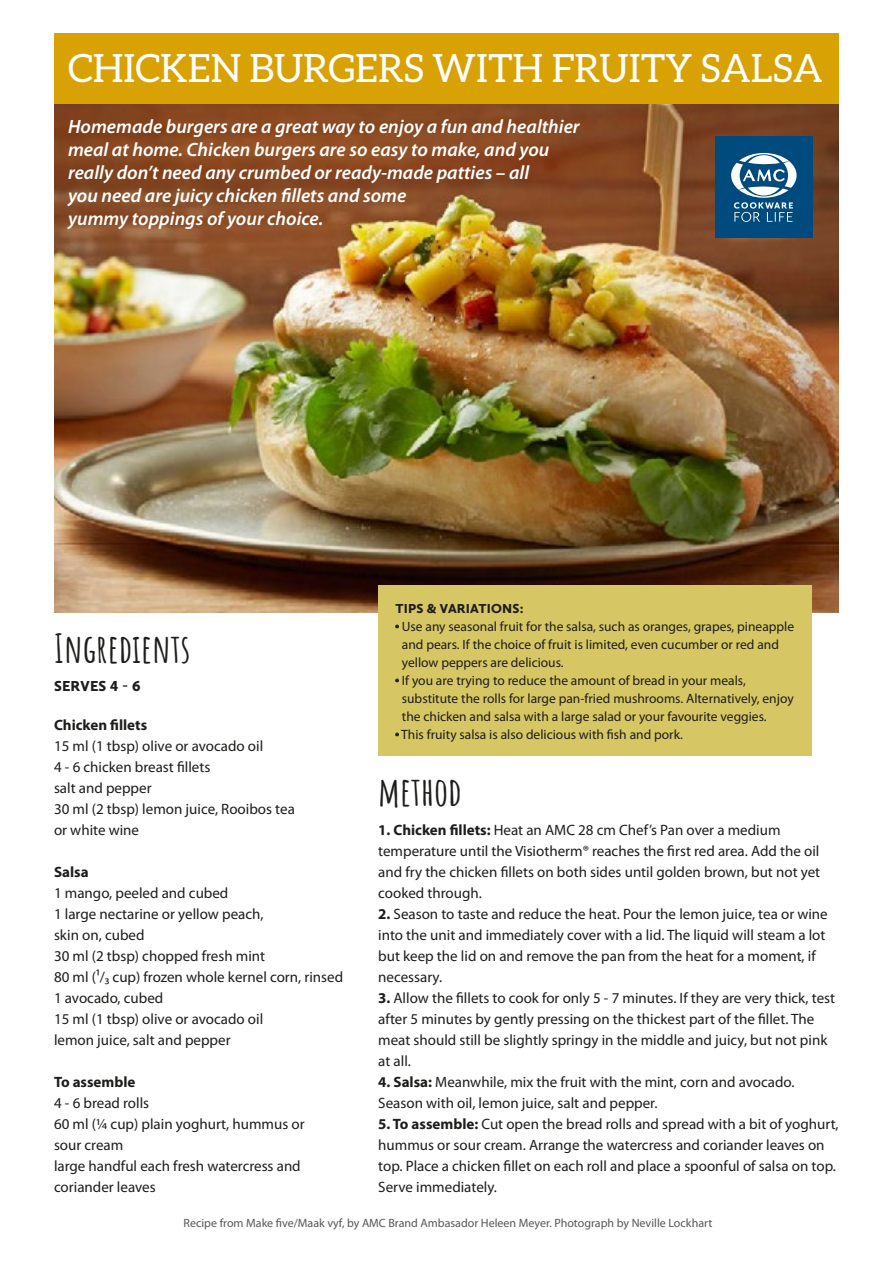
<style>
.page{position:relative;width:893px;height:1263px;background:#fff}
.page>*{position:absolute;margin:0;border:0;box-sizing:border-box;transform-origin:0 0}
.t1{font:39px "Aleo";color:#fff}
.t2{font:700 39px "Amatic SC";color:#1d1d1b}
.t3{font:italic 600 19.35px/23.2px "Myriad Pro";color:#fff}
.t4{font:15px/21px "Myriad Pro";color:#1d1d1b}
.t5{font:700 15px "Myriad Pro";color:#1d1d1b}
.t6{font:900 15px "Calluna Sans";letter-spacing:.015em;color:#1d1d1b}
.t7{font:13.5px "Myriad Pro";color:#1d1d1b}
.t8{font:900 13.5px "Calluna Sans";letter-spacing:.015em;color:#1d1d1b}
.t9{font:12px "Myriad Pro";color:#575756}
.s1{font-weight:700}
</style>
<div class="page">
<img style="left:55px;top:104px;width:784px;height:508px">
<div style="left:54px;top:34px;width:785px;height:70px;background:#d8a204"></div>
<div style="left:378px;top:585px;width:434px;height:171px;background:#d6c664"></div>
<div style="left:715px;top:136px;width:97px;height:102px;background:#004b7e"></div>
<svg style="left:731px;top:153px;width:66px;height:69px"></svg>
<h1 class="t1" style="left:68px;top:47px;width:756px">CHICKEN BURGERS WITH FRUITY SALSA</h1>
<p class="t3" style="left:68px;top:114px;width:513px">Homemade burgers are a great way to enjoy a fun and healthier meal at home. Chicken burgers are so easy to make, and you really don’t need any crumbed or ready-made patties – all<br>you need are juicy chicken fillets and some<br>yummy toppings of your choice.</p>
<h1 class="t2" style="left:54px;top:619px;width:138px">Ingredients</h1>
<p class="t6" style="left:54px;top:676px;width:88px">SERVES 4 - 6</p>
<p class="t5" style="left:54px;top:715px;width:95px">Chicken fillets</p>
<p class="t4" style="left:54px;top:735px;width:242px">15 ml (1 tbsp) olive or avocado oil<br>4 - 6 chicken breast fillets<br>salt and pepper<br>30 ml (2 tbsp) lemon juice, Rooibos tea or white wine</p>
<p class="t5" style="left:54px;top:862px;width:36px">Salsa</p>
<p class="t4" style="left:54px;top:882px;width:291px">1 mango, peeled and cubed<br>1 large nectarine or yellow peach,<br>skin on, cubed<br>30 ml (2 tbsp) chopped fresh mint<br>80 ml (¹/₃ cup) frozen whole kernel corn, rinsed<br>1 avocado, cubed<br>15 ml (1 tbsp) olive or avocado oil<br>lemon juice, salt and pepper</p>
<p class="t5" style="left:54px;top:1072px;width:83px">To assemble</p>
<p class="t4" style="left:54px;top:1092px;width:252px">4 - 6 bread rolls<br>60 ml (¼ cup) plain yoghurt, hummus or sour cream<br>large handful each fresh watercress and coriander leaves</p>
<p class="t8" style="left:395px;top:600px;width:130px">TIPS &amp; VARIATIONS:</p>
<p class="t7" style="left:395px;top:618px;width:400px"><span class="s1">·</span> Use any seasonal fruit for the salsa, such as oranges, grapes, pineapple</p>
<p class="t7" style="left:402px;top:636px;width:379px">and pears. If the choice of fruit is limited, even cucumber or red and</p>
<p class="t7" style="left:402px;top:654px;width:163px">yellow peppers are delicious.</p>
<p class="t7" style="left:395px;top:672px;width:352px"><span class="s1">·</span> If you are trying to reduce the amount of bread in your meals,</p>
<p class="t7" style="left:402px;top:690px;width:393px">substitute the rolls for large pan-fried mushrooms. Alternatively, enjoy</p>
<p class="t7" style="left:402px;top:708px;width:366px">the chicken and salsa with a large salad or your favourite veggies.</p>
<p class="t7" style="left:395px;top:726px;width:289px"><span class="s1">·</span> This fruity salsa is also delicious with fish and pork.</p>
<h1 class="t2" style="left:378px;top:762px;width:85px">method</h1>
<p class="t4" style="left:378px;top:819px;width:443px"><span class="s1">1. Chicken fillets:</span> Heat an AMC 28 cm Chef’s Pan over a medium temperature until the Visiotherm® reaches the first red area. Add the oil and fry the chicken fillets on both sides until golden brown, but not yet cooked through.</p>
<p class="t4" style="left:378px;top:903px;width:451px"><span class="s1">2.</span> Season to taste and reduce the heat. Pour the lemon juice, tea or wine into the unit and immediately cover with a lid. The liquid will steam a lot but keep the lid on and remove the pan from the heat for a moment, if necessary.</p>
<p class="t4" style="left:378px;top:987px;width:458px"><span class="s1">3.</span> Allow the fillets to cook for only 5 - 7 minutes. If they are very thick, test after 5 minutes by gently pressing on the thickest part of the fillet. The meat should still be slightly springy in the middle and juicy, but not pink at all.</p>
<p class="t4" style="left:378px;top:1071px;width:418px"><span class="s1">4. Salsa:</span> Meanwhile, mix the fruit with the mint, corn and avocado.<br>Season with oil, lemon juice, salt and pepper.</p>
<p class="t4" style="left:378px;top:1113px;width:462px"><span class="s1">5. To assemble:</span> Cut open the bread rolls and spread with a bit of yoghurt, hummus or sour cream. Arrange the watercress and coriander leaves on top. Place a chicken fillet on each roll and place a spoonful of salsa on top.<br>Serve immediately.</p>
<p class="t9" style="left:184px;top:1216px;width:530px">Recipe from Make five/Maak vyf, by AMC Brand Ambasador Heleen Meyer. Photograph by Neville Lockhart</p>
</div>
